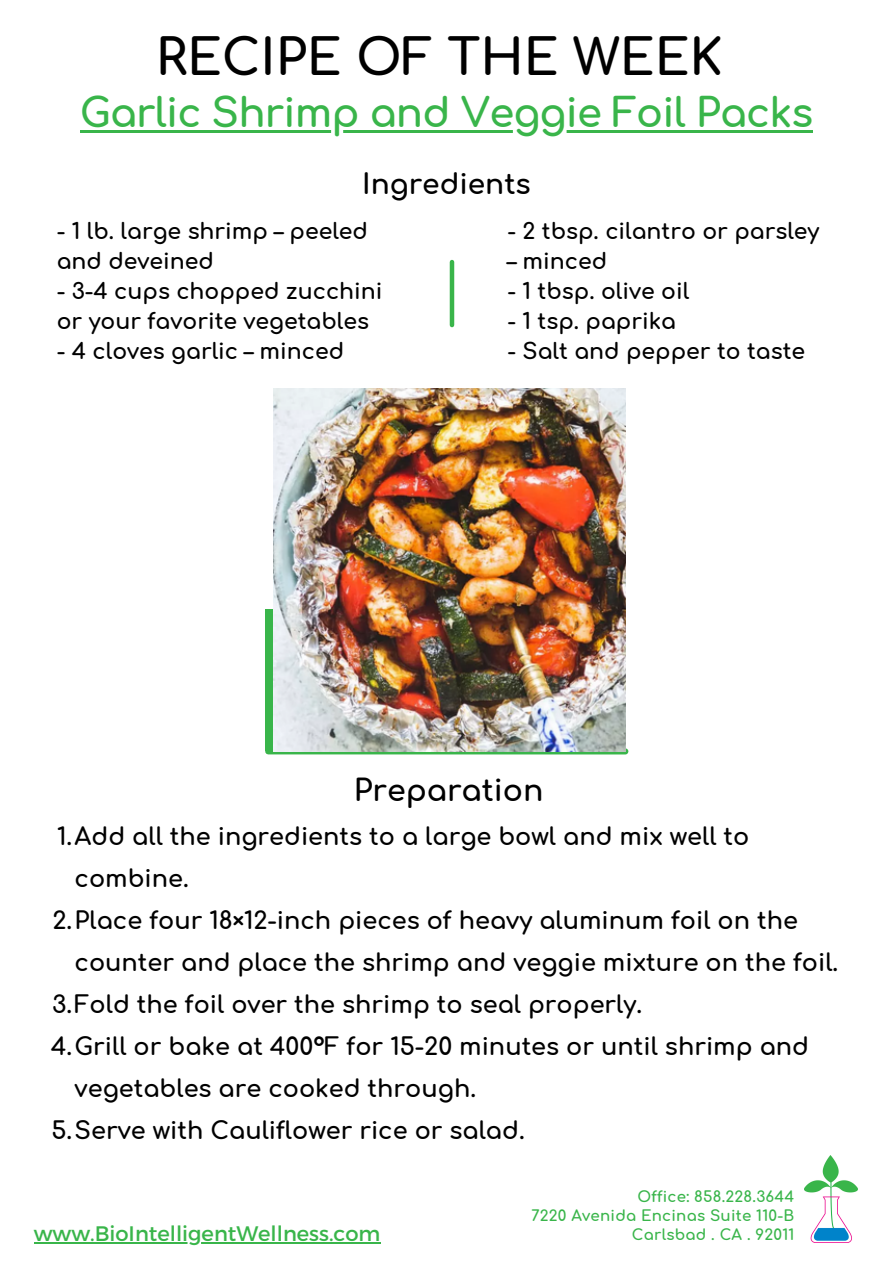
<style>
.page{position:relative;width:893px;height:1263px;background:#fff}
.page>*{position:absolute;margin:0;border:0;box-sizing:border-box;transform-origin:0 0}
.t1{font:700 49.8px "Comfortaa";color:#000}
.t2{font:700 40px "Comfortaa";letter-spacing:-.02em;color:#39b54a}
.t3{font:700 30px "Comfortaa";color:#000}
.t4{font:700 28px "Comfortaa";color:#000}
.t5{font:700 24px/42px "Comfortaa";color:#000}
.t6{font:700 22px/30px "Comfortaa";color:#000}
.t7{font:21px "Montserrat";color:#39b54a}
.t8{font:700 15px "Comfortaa";letter-spacing:.015em;color:#39b54a}
</style>
<div class="page">
<img style="left:804px;top:1155px;width:54px;height:87px">
<div style="left:449px;top:262px;width:5px;height:63px;background:#39b54a"></div>
<div style="left:268px;top:748px;width:357px;height:6px;background:#39b54a"></div>
<div style="left:265px;top:610px;width:141px;height:141px;background:#39b54a"></div>
<img style="left:273px;top:389px;width:353px;height:363px">
<hr style="left:34px;top:1242px;width:346px;height:2px;background:#39b54a">
<hr style="left:80px;top:130px;width:732px;height:3px;background:#39b54a">
<p class="t1" style="left:156px;top:31px;width:568px">RECIPE OF THE WEEK</p>
<p class="t2" style="left:80px;top:92px;width:734px">Garlic Shrimp and Veggie Foil Packs</p>
<p class="t4" style="left:362px;top:170px;width:170px">Ingredients</p>
<p class="t6" style="left:57px;top:217px;width:313px">- 1 lb. large shrimp – peeled and deveined</p>
<p class="t6" style="left:57px;top:277px;width:327px">- 3-4 cups chopped zucchini or your favorite vegetables</p>
<p class="t6" style="left:57px;top:337px;width:289px">- 4 cloves garlic – minced</p>
<p class="t6" style="left:507px;top:217px;width:313px">- 2 tbsp. cilantro or parsley</p>
<p class="t6" style="left:507px;top:247px;width:101px">– minced</p>
<p class="t6" style="left:507px;top:277px;width:183px">- 1 tbsp. olive oil</p>
<p class="t6" style="left:507px;top:307px;width:170px">- 1 tsp. paprika</p>
<p class="t6" style="left:507px;top:337px;width:299px">- Salt and pepper to taste</p>
<p class="t3" style="left:354px;top:775px;width:191px">Preparation</p>
<p class="t5" style="left:75px;top:817px;width:676px;text-indent:-18px">1.Add all the ingredients to a large bowl and mix well to combine.</p>
<p class="t5" style="left:75px;top:901px;width:765px;text-indent:-22px">2.Place four 18×12-inch pieces of heavy aluminum foil on the counter and place the shrimp and veggie mixture on the foil.</p>
<p class="t5" style="left:52px;top:985px;width:591px">3.Fold the foil over the shrimp to seal properly.</p>
<p class="t5" style="left:75px;top:1027px;width:736px;text-indent:-24px">4.Grill or bake at 400°F for 15-20 minutes or until shrimp and vegetables are cooked through.</p>
<p class="t5" style="left:51px;top:1111px;width:474px">5.Serve with Cauliflower rice or salad.</p>
<p class="t7" style="left:34px;top:1220px;width:348px">www.BioIntelligentWellness.com</p>
<p class="t8" style="left:637px;top:1189px;width:158px">Office: 858.228.3644</p>
<p class="t8" style="left:531px;top:1208px;width:264px">7220 Avenida Encinas Suite 110-B</p>
<p class="t8" style="left:632px;top:1227px;width:164px">Carlsbad . CA . 92011</p>
</div>
